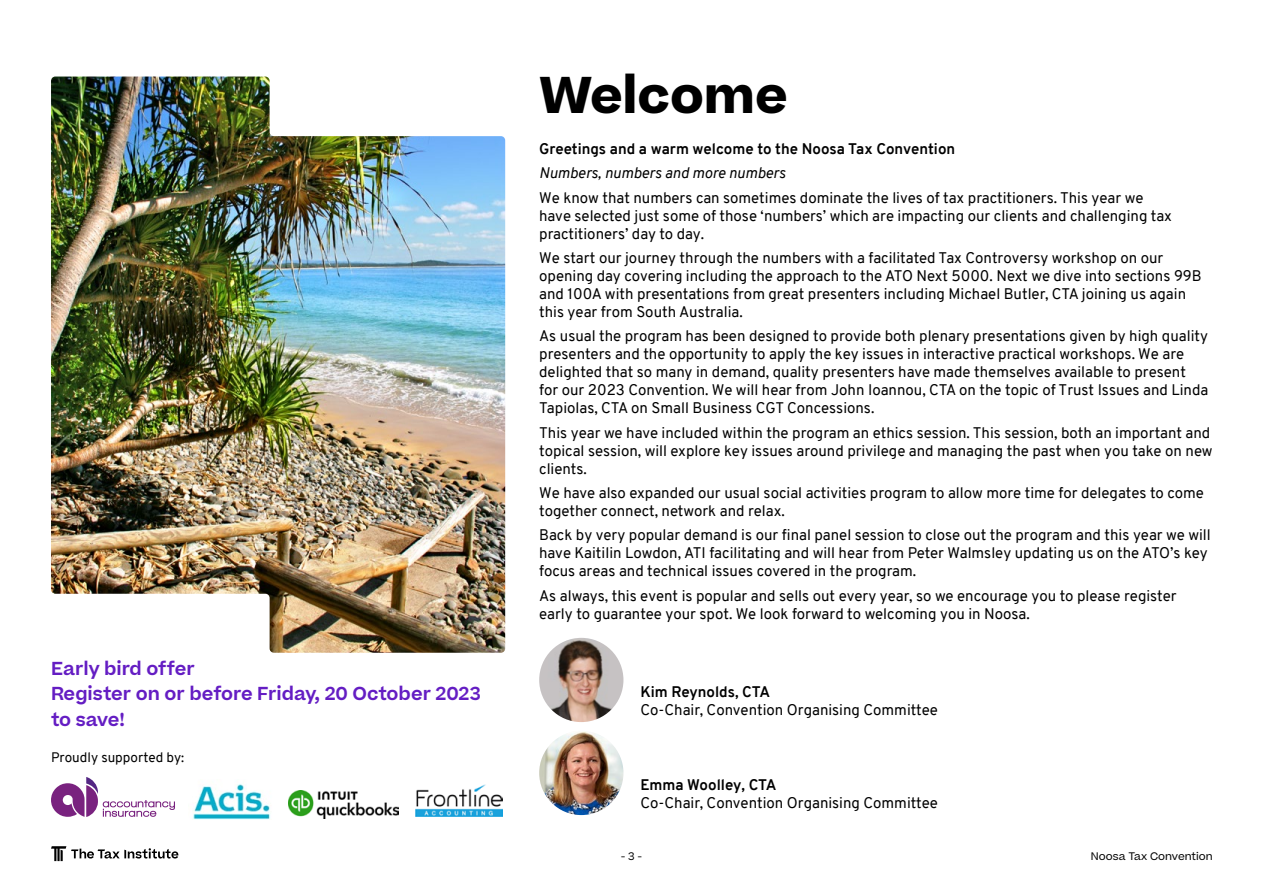
<style>
.page{position:relative;width:1263px;height:893px;background:#fff}
.page>*{position:absolute;margin:0;border:0;box-sizing:border-box;transform-origin:0 0}
.t1{font:700 49.5px "Beatrice";color:#000}
.t2{font:600 18px/25.5px "Beatrice";color:#641dc3}
.t3{font:15px/18px "Overpass";color:#000}
.t4{font:700 15px "Overpass";color:#000}
.t5{font:italic 15px "Overpass";color:#000}
.t6{font:13.5px "Overpass";color:#000}
.t7{font:10.5px "Beatrice";color:#000}
</style>
<div class="page">
<img style="left:51px;top:77px;width:454px;height:576px">
<img style="left:539px;top:638px;width:84px;height:84px;border-radius:42px">
<img style="left:539px;top:731px;width:84px;height:84px;border-radius:42px">
<svg style="left:51px;top:846px;width:127px;height:15px"></svg>
<svg style="left:51px;top:777px;width:124px;height:40px"></svg>
<img style="left:193px;top:784px;width:77px;height:36px">
<img style="left:289px;top:790px;width:109px;height:28px">
<img style="left:416px;top:785px;width:87px;height:31px">
<p class="t2" style="left:51px;top:655px;width:431px">Early bird offer<br>Register on or before Friday, 20 October 2023 to save!</p>
<p class="t6" style="left:51px;top:747px;width:135px">Proudly supported by:</p>
<h1 class="t1" style="left:539px;top:61px;width:250px">Welcome</h1>
<p class="t4" style="left:539px;top:138px;width:417px">Greetings and a warm welcome to the Noosa Tax Convention</p>
<p class="t5" style="left:539px;top:162px;width:248px">Numbers, numbers and more numbers</p>
<p class="t3" style="left:539px;top:188px;width:634px">We know that numbers can sometimes dominate the lives of tax practitioners. This year we have selected just some of those ‘numbers’ which are impacting our clients and challenging tax practitioners’ day to day.</p>
<p class="t3" style="left:539px;top:249px;width:664px">We start our journey through the numbers with a facilitated Tax Controversy workshop on our opening day covering including the approach to the ATO Next 5000. Next we dive into sections 99B and 100A with presentations from great presenters including Michael Butler, CTA joining us again this year from South Australia.</p>
<p class="t3" style="left:539px;top:327px;width:671px">As usual the program has been designed to provide both plenary presentations given by high quality presenters and the opportunity to apply the key issues in interactive practical workshops. We are delighted that so many in demand, quality presenters have made themselves available to present for our 2023 Convention. We will hear from John Ioannou, CTA on the topic of Trust Issues and Linda Tapiolas, CTA on Small Business CGT Concessions.</p>
<p class="t3" style="left:539px;top:423px;width:675px">This year we have included within the program an ethics session. This session, both an important and topical session, will explore key issues around privilege and managing the past when you take on new clients.</p>
<p class="t3" style="left:539px;top:484px;width:666px">We have also expanded our usual social activities program to allow more time for delegates to come together connect, network and relax.</p>
<p class="t3" style="left:539px;top:526px;width:673px">Back by very popular demand is our final panel session to close out the program and this year we will have Kaitilin Lowdon, ATI facilitating and will hear from Peter Walmsley updating us on the ATO’s key focus areas and technical issues covered in the program.</p>
<p class="t3" style="left:539px;top:587px;width:639px">As always, this event is popular and sells out every year, so we encourage you to please register early to guarantee your spot. We look forward to welcoming you in Noosa.</p>
<p class="t4" style="left:640px;top:681px;width:131px">Kim Reynolds, CTA</p>
<p class="t3" style="left:640px;top:700px;width:299px">Co-Chair, Convention Organising Committee</p>
<p class="t4" style="left:640px;top:774px;width:138px">Emma Woolley, CTA</p>
<p class="t3" style="left:640px;top:793px;width:299px">Co-Chair, Convention Organising Committee</p>
<p class="t7" style="left:621px;top:849px;width:23px">- 3 -</p>
<p class="t7" style="left:1091px;top:849px;width:123px">Noosa Tax Convention</p>
</div>
